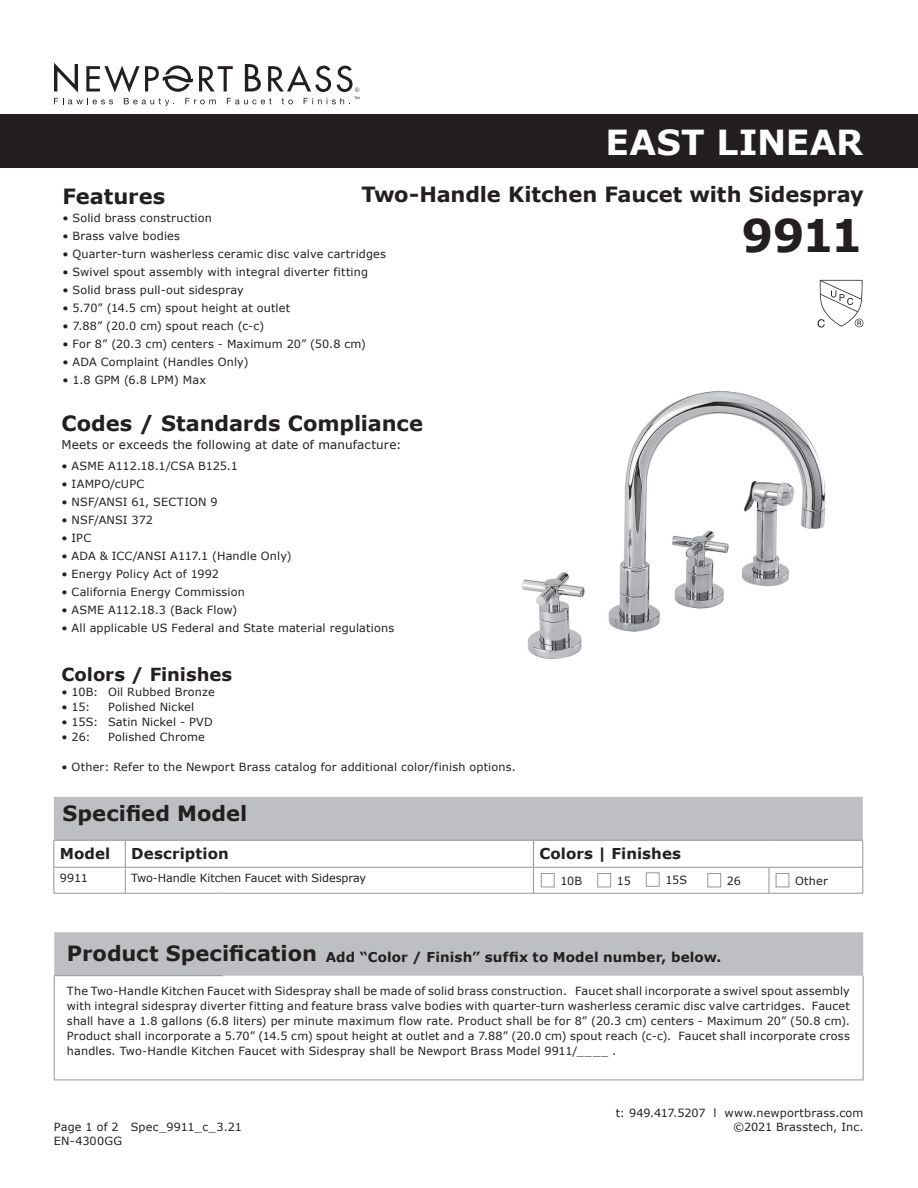
<style>
.page{position:relative;width:918px;height:1188px;background:#fff}
.page>*{position:absolute;margin:0;border:0;box-sizing:border-box;transform-origin:0 0}
.t1{font:700 45px "Verdana";color:#231f20}
.t2{font:700 34.5px "Verdana";letter-spacing:.005em;color:#fff}
.t3{font:700 21px "Verdana";letter-spacing:-.005em;color:#231f20}
.t4{font:700 18px "Verdana";letter-spacing:-.005em;color:#231f20}
.t5{font:700 15px "Verdana";letter-spacing:.005em;color:#231f20}
.t6{font:700 13.5px "Verdana";letter-spacing:.01em;color:#231f20}
.t7{font:12px "Verdana";letter-spacing:.01em;color:#231f20}
.t8{font:11.25px/15px "Verdana";letter-spacing:.015em;color:#231f20;text-align:right}
.t9{font:11.25px "Verdana";letter-spacing:-.01em;color:#231f20}
.s1{font-size:21px}
</style>
<div class="page">
<div style="left:0;top:114px;width:918px;height:54px;background:#231f20"></div>
<svg style="left:54px;top:63px;width:305px;height:43px"></svg>
<img style="left:522px;top:391px;width:304px;height:268px">
<svg style="left:54px;top:797px;width:810px;height:96px"></svg>
<hr style="left:54px;top:893px;width:71px;height:1px;background:#939598">
<hr style="left:125px;top:893px;width:97px;height:1px;background:#939598">
<hr style="left:222px;top:893px;width:312px;height:1px;background:#939598">
<hr style="left:534px;top:893px;width:235px;height:1px;background:#939598">
<hr style="left:769px;top:893px;width:94px;height:1px;background:#939598">
<div style="left:54px;top:932px;width:809px;height:44px;background:#bebfc2"></div>
<hr style="left:54px;top:975px;width:169px;height:1px;background:#939598">
<hr style="left:54px;top:976px;width:1px;height:104px;background:#939598">
<hr style="left:863px;top:976px;width:1px;height:104px;background:#939598">
<hr style="left:54px;top:1080px;width:169px;height:1px;background:#939598">
<hr style="left:223px;top:1080px;width:640px;height:1px;background:#939598">
<svg style="left:818px;top:280px;width:45px;height:48px"></svg>
<h2 class="t2" style="left:606px;top:120px;width:259px">EAST LINEAR</h2>
<h3 class="t3" style="left:362px;top:181px;width:504px">Two-Handle Kitchen Faucet with Sidespray</h3>
<h3 class="t3" style="left:62px;top:183px;width:105px">Features</h3>
<p class="t8" style="left:62px;top:211px;width:151px">• Solid brass construction</p>
<p class="t8" style="left:62px;top:229px;width:119px">• Brass valve bodies</p>
<p class="t8" style="left:62px;top:247px;width:325px">• Quarter-turn washerless ceramic disc valve cartridges</p>
<p class="t8" style="left:62px;top:265px;width:307px">• Swivel spout assembly with integral diverter fitting</p>
<p class="t8" style="left:62px;top:283px;width:183px">• Solid brass pull-out sidespray</p>
<p class="t8" style="left:62px;top:301px;width:229px">• 5.70” (14.5 cm) spout height at outlet</p>
<p class="t8" style="left:62px;top:319px;width:203px">• 7.88” (20.0 cm) spout reach (c-c)</p>
<p class="t8" style="left:62px;top:337px;width:305px">• For 8” (20.3 cm) centers - Maximum 20” (50.8 cm)</p>
<p class="t8" style="left:62px;top:355px;width:188px">• ADA Complaint (Handles Only)</p>
<p class="t8" style="left:62px;top:373px;width:145px">• 1.8 GPM (6.8 LPM) Max</p>
<h1 class="t1" style="left:741px;top:207px;width:123px">9911</h1>
<h3 class="t3" style="left:62px;top:409px;width:363px">Codes / Standards Compliance</h3>
<p class="t7" style="left:62px;top:437px;width:342px">Meets or exceeds the following at date of manufacture:</p>
<p class="t8" style="left:62px;top:458px;width:178px">• ASME A112.18.1/CSA B125.1</p>
<p class="t8" style="left:62px;top:476px;width:84px">• IAMPO/cUPC</p>
<p class="t8" style="left:62px;top:494px;width:158px">• NSF/ANSI 61, SECTION 9</p>
<p class="t8" style="left:62px;top:512px;width:93px">• NSF/ANSI 372</p>
<p class="t8" style="left:62px;top:530px;width:31px">• IPC</p>
<p class="t8" style="left:62px;top:548px;width:232px">• ADA &amp; ICC/ANSI A117.1 (Handle Only)</p>
<p class="t8" style="left:62px;top:566px;width:159px">• Energy Policy Act of 1992</p>
<p class="t8" style="left:62px;top:584px;width:185px">• California Energy Commission</p>
<p class="t8" style="left:62px;top:602px;width:177px">• ASME A112.18.3 (Back Flow)</p>
<p class="t8" style="left:62px;top:620px;width:334px">• All applicable US Federal and State material regulations</p>
<h3 class="t4" style="left:62px;top:663px;width:172px">Colors / Finishes</h3>
<p class="t8" style="left:62px;top:684px;width:155px">• 10B: Oil Rubbed Bronze</p>
<p class="t8" style="left:62px;top:699px;width:30px">• 15:</p>
<p class="t8" style="left:108px;top:699px;width:88px">Polished Nickel</p>
<p class="t8" style="left:62px;top:714px;width:153px">• 15S: Satin Nickel - PVD</p>
<p class="t8" style="left:62px;top:729px;width:31px">• 26:</p>
<p class="t8" style="left:108px;top:729px;width:98px">Polished Chrome</p>
<p class="t8" style="left:62px;top:759px;width:456px">• Other: Refer to the Newport Brass catalog for additional color/finish options.</p>
<h3 class="t3" style="left:63px;top:799px;width:186px">Specified Model</h3>
<h3 class="t5" style="left:60px;top:844px;width:52px">Model</h3>
<h3 class="t5" style="left:131px;top:844px;width:99px">Description</h3>
<h3 class="t5" style="left:540px;top:844px;width:143px">Colors | Finishes</h3>
<p class="t8" style="left:60px;top:870px;width:30px">9911</p>
<p class="t9" style="left:131px;top:871px;width:237px">Two-Handle Kitchen Faucet with Sidespray</p>
<p class="t8" style="left:560px;top:873px;width:23px">10B</p>
<p class="t8" style="left:617px;top:873px;width:16px">15</p>
<p class="t8" style="left:665px;top:872px;width:23px">15S</p>
<p class="t8" style="left:727px;top:873px;width:16px">26</p>
<p class="t8" style="left:795px;top:873px;width:34px">Other</p>
<p class="t6" style="left:67px;top:948px;width:656px"><span class="s1">Product Specification</span> Add “Color / Finish” suffix to Model number, below.</p>
<p class="t8" style="left:67px;top:983px;width:785px;text-align:justify">The Two-Handle Kitchen Faucet with Sidespray shall be made of solid brass construction. Faucet shall incorporate a swivel spout assembly with integral sidespray diverter fitting and feature brass valve bodies with quarter-turn washerless ceramic disc valve cartridges. Faucet shall have a 1.8 gallons (6.8 liters) per minute maximum flow rate. Product shall be for 8” (20.3 cm) centers - Maximum 20” (50.8 cm).<br>Product shall incorporate a 5.70” (14.5 cm) spout height at outlet and a 7.88” (20.0 cm) spout reach (c-c). Faucet shall incorporate cross handles. Two-Handle Kitchen Faucet with Sidespray shall be Newport Brass Model 9911/____ .</p>
<p class="t8" style="left:54px;top:1120px;width:190px;line-height:13.5px;text-align:left">Page 1 of 2 Spec_9911_c_3.21<br>EN-4300GG</p>
<p class="t8" style="left:616px;top:1107px;width:249px;line-height:13.5px">t: 949.417.5207 l www.newportbrass.com ©2021 Brasstech, Inc.</p>
</div>
